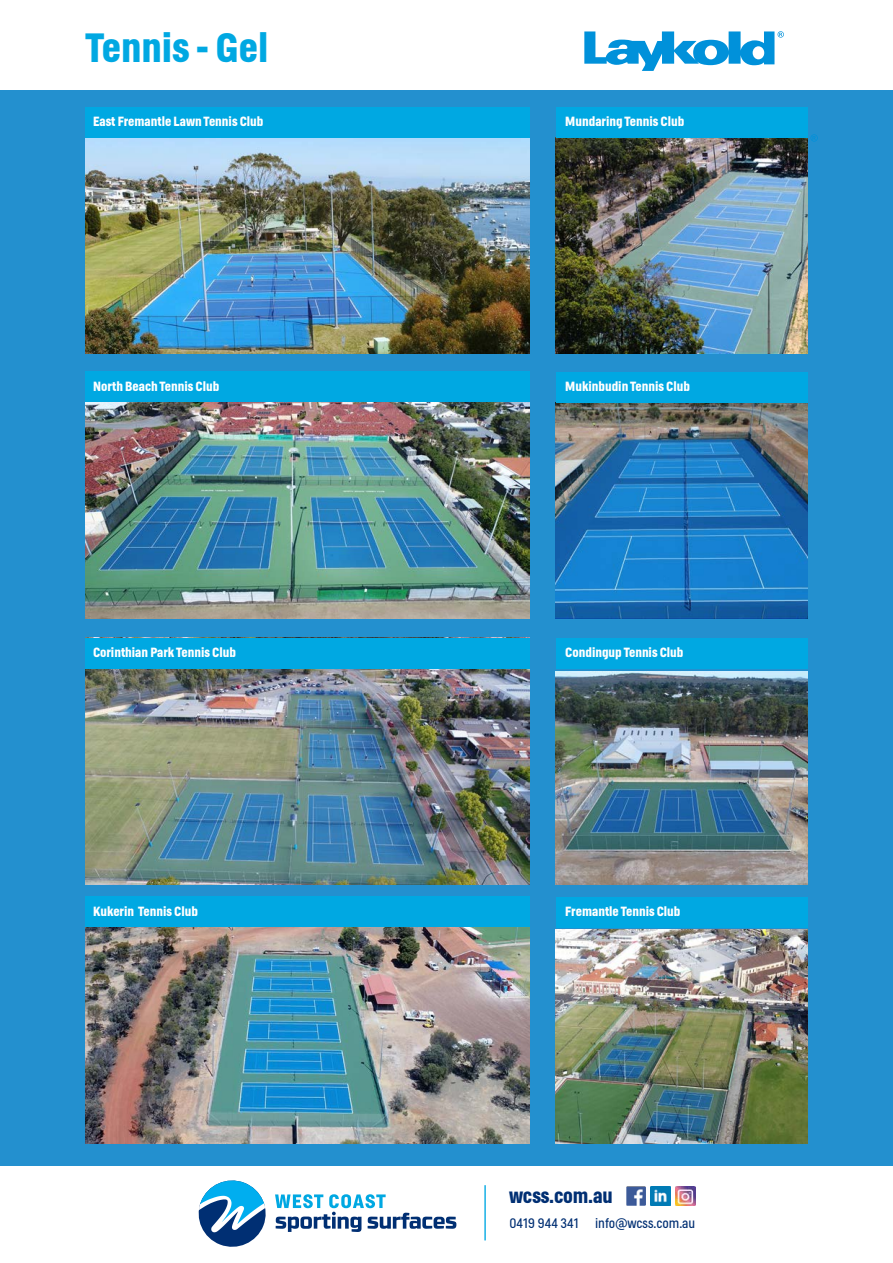
<style>
.page{position:relative;width:893px;height:1263px;background:#fff}
.page>*{position:absolute;margin:0;border:0;box-sizing:border-box;transform-origin:0 0}
.t1{font:700 40.5px "Helsinki";color:#00a8e2}
.t2{font:700 20.4px "Helsinki";letter-spacing:-.01em;color:#002f73}
.t3{font:300 13.65px "Helsinki";color:#002f73}
.t4{font:700 13.2px "Helsinki";color:#fff}
</style>
<div class="page">
<svg style="left:198px;top:1180px;width:258px;height:67px"></svg>
<hr style="left:484px;top:1185px;width:2px;height:55px;background:#00a8e2">
<img style="left:626px;top:1186px;width:20px;height:19px">
<img style="left:651px;top:1186px;width:19px;height:19px">
<img style="left:676px;top:1186px;width:19px;height:20px">
<div style="left:0;top:90px;width:893px;height:1076px;background:#2390cf"></div>
<svg style="left:584px;top:31px;width:200px;height:40px"></svg>
<img style="left:556px;top:138px;width:252px;height:216px">
<img style="left:85px;top:138px;width:444px;height:216px">
<div style="left:85px;top:107px;width:444px;height:31px;background:#00a8e2"></div>
<div style="left:556px;top:107px;width:252px;height:31px;background:#00a8e2"></div>
<img style="left:556px;top:402px;width:252px;height:216px">
<img style="left:85px;top:402px;width:444px;height:216px">
<div style="left:85px;top:372px;width:444px;height:30px;background:#00a8e2"></div>
<div style="left:556px;top:372px;width:252px;height:30px;background:#00a8e2"></div>
<img style="left:556px;top:671px;width:252px;height:214px">
<img style="left:85px;top:669px;width:444px;height:216px">
<div style="left:85px;top:638px;width:444px;height:31px;background:#00a8e2"></div>
<div style="left:556px;top:638px;width:252px;height:31px;background:#00a8e2"></div>
<img style="left:556px;top:930px;width:252px;height:213px">
<img style="left:85px;top:927px;width:444px;height:216px">
<div style="left:85px;top:897px;width:444px;height:30px;background:#00a8e2"></div>
<div style="left:556px;top:897px;width:252px;height:30px;background:#00a8e2"></div>
<p class="t1" style="left:85px;top:24px;width:184px">Tennis - Gel</p>
<p class="t4" style="left:93px;top:114px;width:172px">East Fremantle Lawn Tennis Club</p>
<p class="t4" style="left:565px;top:114px;width:120px">Mundaring Tennis Club</p>
<p class="t4" style="left:93px;top:378px;width:128px">North Beach Tennis Club</p>
<p class="t4" style="left:565px;top:378px;width:126px">Mukinbudin Tennis Club</p>
<p class="t4" style="left:93px;top:645px;width:144px">Corinthian Park Tennis Club</p>
<p class="t4" style="left:565px;top:645px;width:120px">Condingup Tennis Club</p>
<p class="t4" style="left:93px;top:903px;width:106px">Kukerin Tennis Club</p>
<p class="t4" style="left:565px;top:903px;width:117px">Fremantle Tennis Club</p>
<h2 class="t2" style="left:509px;top:1183px;width:105px">wcss.com.au</h2>
<p class="t3" style="left:510px;top:1215px;width:187px">0419 944 341 info@wcss.com.au</p>
</div>
